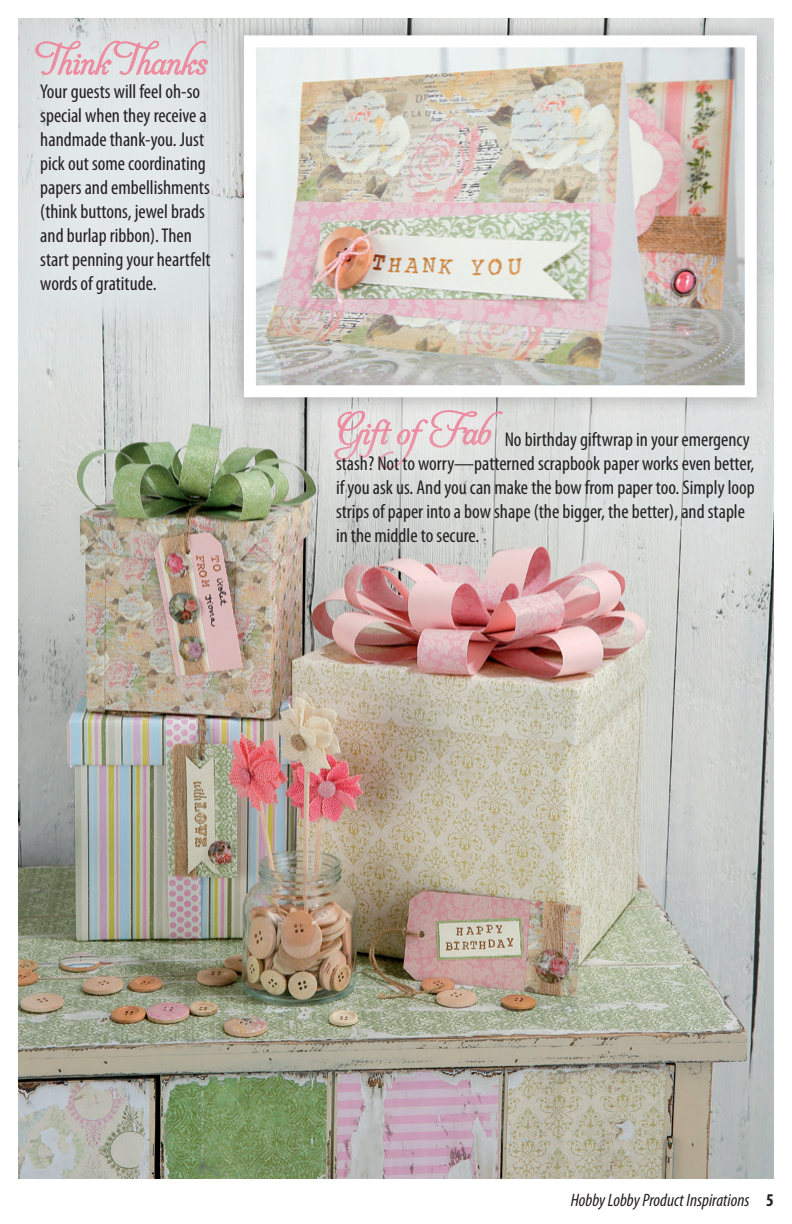
<style>
.page{position:relative;width:792px;height:1224px;background:#fff}
.page>*{position:absolute;margin:0;border:0;box-sizing:border-box;transform-origin:0 0}
.t1{font:28px "Aphrodite Contextual";color:#ee8a9f}
.t2{font:28px "Aphrodite Text";color:#ee8a9f}
.t3{font:condensed 20px/24px "Myriad Pro";color:#231f20}
.t4{font:italic condensed 18px "Myriad Pro";color:#231f20}
.s1{font-family:"Aphrodite Text"}
.s2{font-family:"Aphrodite Contextual"}
.s3{font-weight:700;font-style:normal}
</style>
<div class="page">
<img style="left:18px;top:18px;width:756px;height:1161px">
<div style="left:271px;top:345px;width:293px;height:187px;background:#fff;opacity:.6"></div>
<div style="left:304px;top:399px;width:483px;height:177px;background:#dae1e2;opacity:.75"></div>
<div style="left:227px;top:19px;width:547px;height:395px;background:#231f20;opacity:.3"></div>
<img style="left:257px;top:48px;width:487px;height:336px">
<div style="left:244px;top:35px;width:513px;height:362px;border:12px solid #fff"></div>
<div style="left:0;top:0;width:257px;height:342px;background:#fff;opacity:.45"></div>
<svg style="left:35px;top:41px;width:173px;height:35px;background:#e1ced3"></svg>
<p class="t1" style="left:40px;top:48px;width:168px">Think Th<span class="s1">a</span>nk<span class="s1">s</span></p>
<p class="t3" style="left:40px;top:79px;width:172px">Your guests will feel oh-so special when they receive a handmade thank-you. Just pick out some coordinating papers and embellishments (think buttons, jewel brads and burlap ribbon). Then start penning your heartfelt words of gratitude.</p>
<p class="t2" style="left:336px;top:418px;width:156px">G<span class="s2">i</span>ft <span class="s2">ofF</span>ab</p>
<p class="t3" style="left:336px;top:427px;width:420px;text-indent:169px">No birthday giftwrap in your emergency stash? Not to worry—patterned scrapbook paper works even better, if you ask us. And you can make the bow from paper too. Simply loop strips of paper into a bow shape (the bigger, the better), and staple in the middle to secure.</p>
<p class="t4" style="left:571px;top:1189px;width:205px">Hobby Lobby Product Inspirations <span class="s3">5</span></p>
</div>
